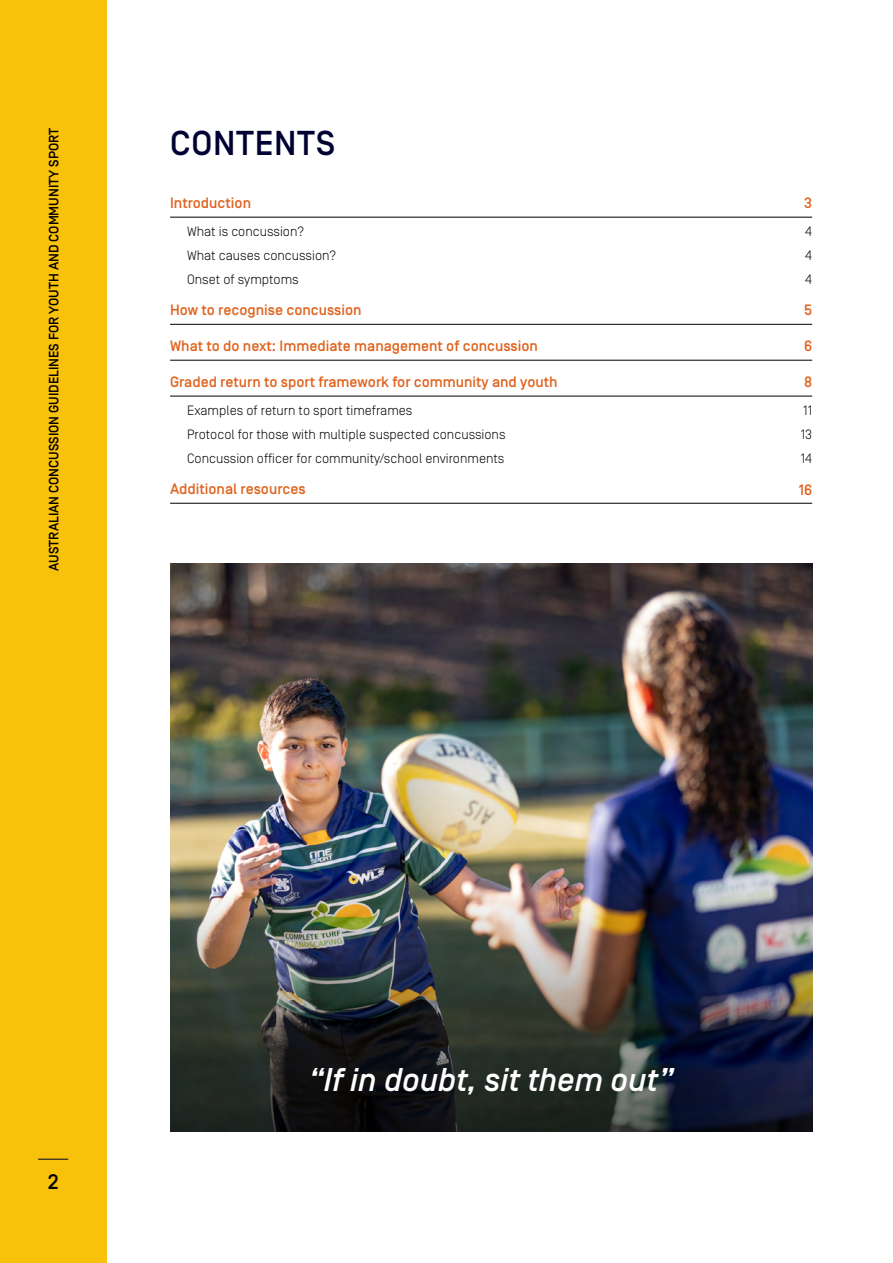
<style>
.page{position:relative;width:893px;height:1263px;background:#fff}
.page>*{position:absolute;margin:0;border:0;box-sizing:border-box;transform-origin:0 0}
.t1{font:500 34.5px "Simplon Norm";letter-spacing:.02em;color:#003}
.t2{font:italic 500 32.85px "Simplon Norm";letter-spacing:-.005em;color:#fff}
.t3{font:500 21px "Simplon Norm";color:#000}
.t4{font:500 15px "Simplon Norm";color:#df6420}
.t5{font:300 13.5px "Simplon Norm";color:#000}
.t6{font:500 13.5px "Simplon Norm";color:#000}
</style>
<div class="page">
<div style="left:0;top:0;width:106px;height:1263px;background:#f9c20a"></div>
<hr style="left:38px;top:1159px;width:30px;height:1px;background:#003">
<hr style="left:170px;top:503px;width:642px;height:1px;background:#000">
<hr style="left:170px;top:396px;width:642px;height:1px;background:#000">
<hr style="left:170px;top:360px;width:642px;height:1px;background:#000">
<hr style="left:170px;top:324px;width:642px;height:1px;background:#000">
<hr style="left:170px;top:217px;width:642px;height:1px;background:#000">
<img style="left:170px;top:563px;width:642px;height:325px">
<img style="left:170px;top:888px;width:642px;height:244px">
<p class="t6" style="left:47px;top:571px;width:445px;rotate:-90deg">AUSTRALIAN CONCUSSION GUIDELINES FOR YOUTH AND COMMUNITY SPORT</p>
<h1 class="t1" style="left:170px;top:125px;width:167px">CONTENTS</h1>
<p class="t4" style="left:170px;top:195px;width:82px">Introduction</p>
<p class="t4" style="left:804px;top:195px;width:9px">3</p>
<p class="t5" style="left:187px;top:224px;width:119px">What is concussion?</p>
<p class="t5" style="left:805px;top:224px;width:8px">4</p>
<p class="t5" style="left:187px;top:248px;width:151px">What causes concussion?</p>
<p class="t5" style="left:805px;top:248px;width:8px">4</p>
<p class="t5" style="left:187px;top:272px;width:113px">Onset of symptoms</p>
<p class="t5" style="left:805px;top:272px;width:8px">4</p>
<p class="t4" style="left:170px;top:302px;width:193px">How to recognise concussion</p>
<p class="t4" style="left:804px;top:302px;width:9px">5</p>
<p class="t4" style="left:170px;top:338px;width:369px">What to do next: Immediate management of concussion</p>
<p class="t4" style="left:804px;top:338px;width:10px">6</p>
<p class="t4" style="left:170px;top:374px;width:389px">Graded return to sport framework for community and youth</p>
<p class="t4" style="left:804px;top:374px;width:10px">8</p>
<p class="t5" style="left:187px;top:403px;width:227px">Examples of return to sport timeframes</p>
<p class="t5" style="left:803px;top:403px;width:10px">11</p>
<p class="t5" style="left:187px;top:427px;width:320px">Protocol for those with multiple suspected concussions</p>
<p class="t5" style="left:801px;top:427px;width:13px">13</p>
<p class="t5" style="left:187px;top:451px;width:319px">Concussion officer for community/school environments</p>
<p class="t5" style="left:801px;top:451px;width:13px">14</p>
<p class="t4" style="left:170px;top:481px;width:137px">Additional resources</p>
<p class="t4" style="left:799px;top:482px;width:15px">16</p>
<h3 class="t3" style="left:48px;top:1170px;width:12px">2</h3>
<p class="t2" style="left:309px;top:1062px;width:366px">“If in doubt, sit them out”</p>
</div>
